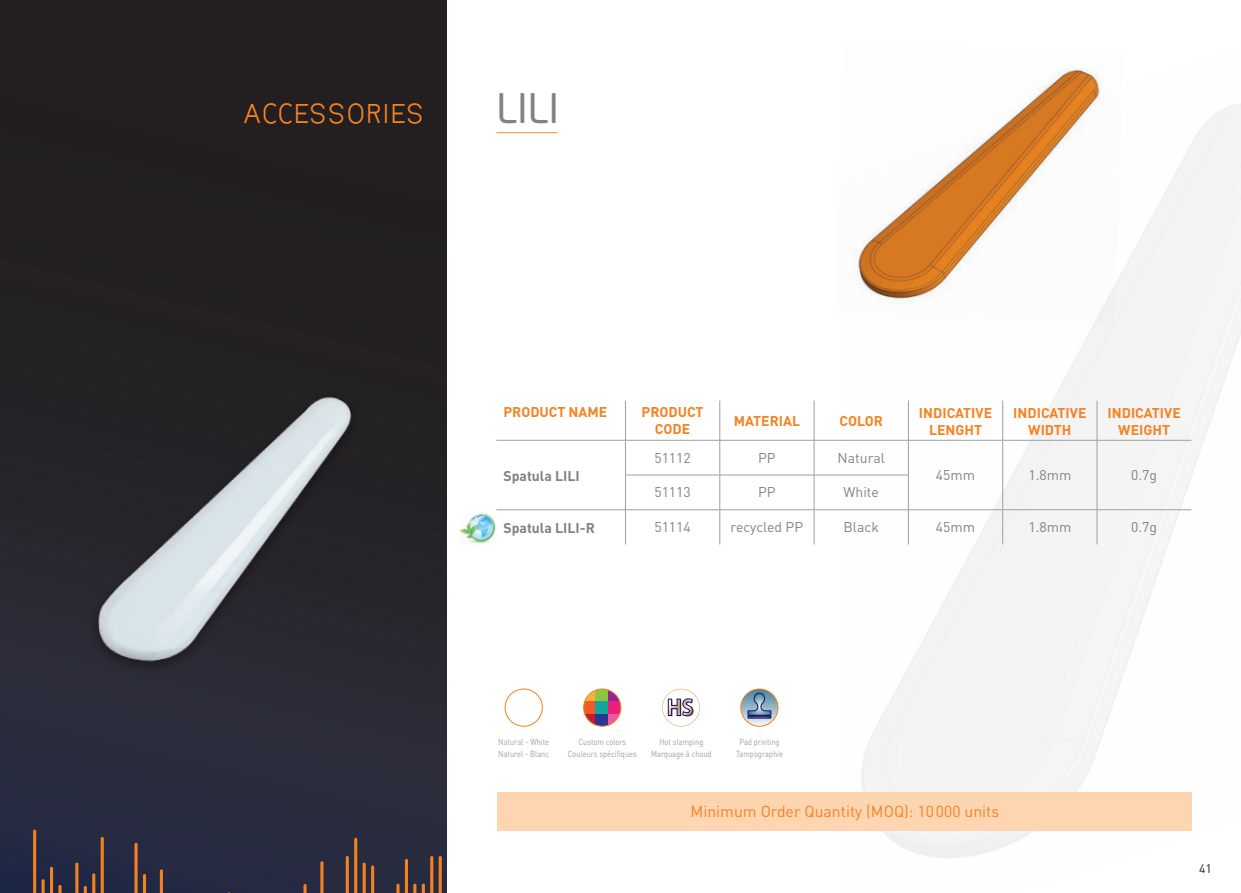
<style>
.page{position:relative;width:1241px;height:893px;background:#fff}
.page>*{position:absolute;margin:0;border:0;box-sizing:border-box;transform-origin:0 0}
.t1{font:40.25px "Neo Sans Pro";color:#808285}
.t2{font:29.75px "Bernur";letter-spacing:-.005em;color:#f58220}
.t3{font:15.75px "DIN";color:#f58220}
.t4{font:700 14px/16.8px "DIN";color:#f58220;text-align:center}
.t5{font:14px "DIN";color:#808285}
.t6{font:700 14px "DIN";color:#808285}
.t7{font:12.25px "DIN";color:#231f20}
.t8{font:8.75px/11.9px "DIN";color:#9d9fa2;text-align:center;scale:.85 1}
</style>
<div class="page">
<div style="left:0;top:0;width:446px;height:893px;background:linear-gradient(to bottom,#211c18,#2a2c3e)"></div>
<hr style="left:33px;top:831px;width:3px;height:62px;background:#f58220">
<svg style="left:42px;top:881px;width:3px;height:12px"></svg>
<hr style="left:50px;top:868px;width:3px;height:25px;background:#f58220">
<svg style="left:58px;top:886px;width:4px;height:7px"></svg>
<hr style="left:75px;top:864px;width:3px;height:29px;background:#f58220">
<svg style="left:84px;top:887px;width:3px;height:6px"></svg>
<hr style="left:92px;top:875px;width:3px;height:18px;background:#f58220">
<hr style="left:101px;top:838px;width:3px;height:55px;background:#f58220">
<svg style="left:134px;top:844px;width:4px;height:49px"></svg>
<hr style="left:143px;top:875px;width:3px;height:18px;background:#f58220">
<hr style="left:160px;top:871px;width:3px;height:22px;background:#f58220">
<svg style="left:303px;top:885px;width:3px;height:8px"></svg>
<hr style="left:320px;top:863px;width:3px;height:30px;background:#f58220">
<hr style="left:346px;top:857px;width:3px;height:36px;background:#f58220">
<hr style="left:354px;top:839px;width:3px;height:54px;background:#f58220">
<hr style="left:362px;top:864px;width:3px;height:29px;background:#f58220">
<hr style="left:371px;top:867px;width:3px;height:26px;background:#f58220">
<svg style="left:396px;top:885px;width:3px;height:8px"></svg>
<hr style="left:405px;top:860px;width:3px;height:33px;background:#f58220">
<svg style="left:413px;top:885px;width:3px;height:8px"></svg>
<svg style="left:422px;top:885px;width:3px;height:8px"></svg>
<hr style="left:430px;top:857px;width:3px;height:36px;background:#f58220">
<hr style="left:438px;top:857px;width:3px;height:36px;background:#f58220">
<img style="left:61px;top:338px;width:338px;height:379px">
<hr style="left:496px;top:132px;width:61px;height:1px;background:#f58220">
<hr style="left:625px;top:401px;width:1px;height:39px;background:#9d9fa2">
<hr style="left:719px;top:401px;width:1px;height:39px;background:#9d9fa2">
<hr style="left:813px;top:401px;width:1px;height:39px;background:#9d9fa2">
<hr style="left:908px;top:401px;width:1px;height:39px;background:#9d9fa2">
<hr style="left:1002px;top:401px;width:1px;height:39px;background:#9d9fa2">
<hr style="left:1096px;top:401px;width:1px;height:39px;background:#9d9fa2">
<hr style="left:496px;top:440px;width:129px;height:1px;background:#9d9fa2">
<hr style="left:625px;top:440px;width:94px;height:1px;background:#9d9fa2">
<hr style="left:719px;top:440px;width:95px;height:1px;background:#9d9fa2">
<hr style="left:814px;top:440px;width:94px;height:1px;background:#9d9fa2">
<hr style="left:908px;top:440px;width:94px;height:1px;background:#9d9fa2">
<hr style="left:1002px;top:440px;width:94px;height:1px;background:#9d9fa2">
<hr style="left:1096px;top:440px;width:95px;height:1px;background:#9d9fa2">
<hr style="left:625px;top:440px;width:1px;height:35px;background:#9d9fa2">
<hr style="left:719px;top:440px;width:1px;height:35px;background:#9d9fa2">
<hr style="left:813px;top:440px;width:1px;height:35px;background:#9d9fa2">
<hr style="left:908px;top:440px;width:1px;height:35px;background:#9d9fa2">
<hr style="left:1002px;top:440px;width:1px;height:35px;background:#9d9fa2">
<hr style="left:1096px;top:440px;width:1px;height:35px;background:#9d9fa2">
<hr style="left:1002px;top:475px;width:1px;height:34px;background:#9d9fa2">
<hr style="left:1096px;top:475px;width:1px;height:34px;background:#9d9fa2">
<hr style="left:625px;top:475px;width:94px;height:1px;background:#9d9fa2">
<hr style="left:625px;top:475px;width:1px;height:34px;background:#9d9fa2">
<hr style="left:719px;top:475px;width:95px;height:1px;background:#9d9fa2">
<hr style="left:719px;top:475px;width:1px;height:34px;background:#9d9fa2">
<hr style="left:814px;top:475px;width:94px;height:1px;background:#9d9fa2">
<hr style="left:813px;top:475px;width:1px;height:34px;background:#9d9fa2">
<hr style="left:908px;top:475px;width:1px;height:34px;background:#9d9fa2">
<hr style="left:496px;top:509px;width:129px;height:1px;background:#9d9fa2">
<hr style="left:625px;top:509px;width:94px;height:1px;background:#9d9fa2">
<hr style="left:625px;top:510px;width:1px;height:34px;background:#9d9fa2">
<hr style="left:719px;top:509px;width:95px;height:1px;background:#9d9fa2">
<hr style="left:719px;top:510px;width:1px;height:34px;background:#9d9fa2">
<hr style="left:814px;top:509px;width:94px;height:1px;background:#9d9fa2">
<hr style="left:813px;top:510px;width:1px;height:34px;background:#9d9fa2">
<hr style="left:908px;top:509px;width:94px;height:1px;background:#9d9fa2">
<hr style="left:908px;top:510px;width:1px;height:34px;background:#9d9fa2">
<hr style="left:1002px;top:509px;width:94px;height:1px;background:#9d9fa2">
<hr style="left:1002px;top:510px;width:1px;height:34px;background:#9d9fa2">
<hr style="left:1096px;top:509px;width:95px;height:1px;background:#9d9fa2">
<hr style="left:1096px;top:510px;width:1px;height:34px;background:#9d9fa2">
<img style="left:851px;top:67px;width:272px;height:257px">
<div style="left:497px;top:792px;width:695px;height:39px;background:#fdd5b0"></div>
<div style="left:505px;top:689px;width:37px;height:37px;border:1px solid #f58220;border-radius:50%"></div>
<svg style="left:584px;top:690px;width:11px;height:11px"></svg>
<div style="left:595px;top:689px;width:13px;height:12px;background:#8bc63e"></div>
<svg style="left:608px;top:689px;width:12px;height:12px"></svg>
<div style="left:583px;top:701px;width:12px;height:13px;background:#f15929"></div>
<div style="left:595px;top:701px;width:13px;height:13px;background:#12a79d"></div>
<div style="left:608px;top:701px;width:12px;height:13px;background:#ee1e7b"></div>
<svg style="left:584px;top:714px;width:11px;height:12px"></svg>
<div style="left:595px;top:714px;width:13px;height:12px;background:#283890"></div>
<svg style="left:608px;top:714px;width:12px;height:12px"></svg>
<div style="left:583px;top:689px;width:38px;height:37px;border:1px solid #f58220;border-radius:50%"></div>
<svg style="left:740px;top:689px;width:37px;height:37px"></svg>
<svg style="left:747px;top:692px;width:24px;height:27px"></svg>
<div style="left:740px;top:689px;width:38px;height:37px;border:1px solid #f58220;border-radius:50%"></div>
<svg style="left:662px;top:689px;width:37px;height:37px"></svg>
<img style="left:459px;top:512px;width:37px;height:32px">
<p class="t2" style="left:242px;top:99px;width:184px">ACCESSORIES</p>
<p class="t1" style="left:496px;top:83px;width:64px">LILI</p>
<p class="t4" style="left:503px;top:403px;width:105px">PRODUCT NAME</p>
<p class="t4" style="left:641px;top:403px;width:63px">PRODUCT<br>CODE</p>
<p class="t4" style="left:733px;top:412px;width:68px">MATERIAL</p>
<p class="t4" style="left:839px;top:412px;width:45px">COLOR</p>
<p class="t4" style="left:918px;top:404px;width:75px">INDICATIVE<br>LENGHT</p>
<p class="t4" style="left:1013px;top:404px;width:75px">INDICATIVE<br>WIDTH</p>
<p class="t4" style="left:1107px;top:404px;width:75px">INDICATIVE<br>WEIGHT</p>
<p class="t6" style="left:503px;top:467px;width:78px">Spatula LILI</p>
<p class="t5" style="left:654px;top:449px;width:38px">51112</p>
<p class="t5" style="left:758px;top:449px;width:19px">PP</p>
<p class="t5" style="left:837px;top:449px;width:49px">Natural</p>
<p class="t5" style="left:935px;top:466px;width:41px">45mm</p>
<p class="t5" style="left:1028px;top:466px;width:45px">1.8mm</p>
<p class="t5" style="left:1130px;top:466px;width:27px">0.7g</p>
<p class="t5" style="left:654px;top:484px;width:38px">51113</p>
<p class="t5" style="left:758px;top:484px;width:19px">PP</p>
<p class="t5" style="left:843px;top:484px;width:37px">White</p>
<p class="t6" style="left:503px;top:519px;width:93px">Spatula LILI-R</p>
<p class="t5" style="left:654px;top:518px;width:38px">51114</p>
<p class="t5" style="left:730px;top:518px;width:74px">recycled PP</p>
<p class="t5" style="left:843px;top:518px;width:37px">Black</p>
<p class="t5" style="left:935px;top:518px;width:41px">45mm</p>
<p class="t5" style="left:1028px;top:518px;width:45px">1.8mm</p>
<p class="t5" style="left:1130px;top:518px;width:27px">0.7g</p>
<p class="t8" style="left:498px;top:735px;width:61px;text-align:left">Natural - White<br>Naturel - Blanc</p>
<p class="t8" style="left:567px;top:735px;width:83px">Custom colors<br>Couleurs spécifiques</p>
<p class="t8" style="left:736px;top:735px;width:57px">Pad printing<br>Tampographie</p>
<p class="t8" style="left:651px;top:735px;width:73px">Hot stamping<br>Marquage à chaud</p>
<p class="t3" style="left:690px;top:802px;width:310px">Minimum Order Quantity (MOQ): 10000 units</p>
<p class="t7" style="left:1198px;top:860px;width:14px">41</p>
</div>
